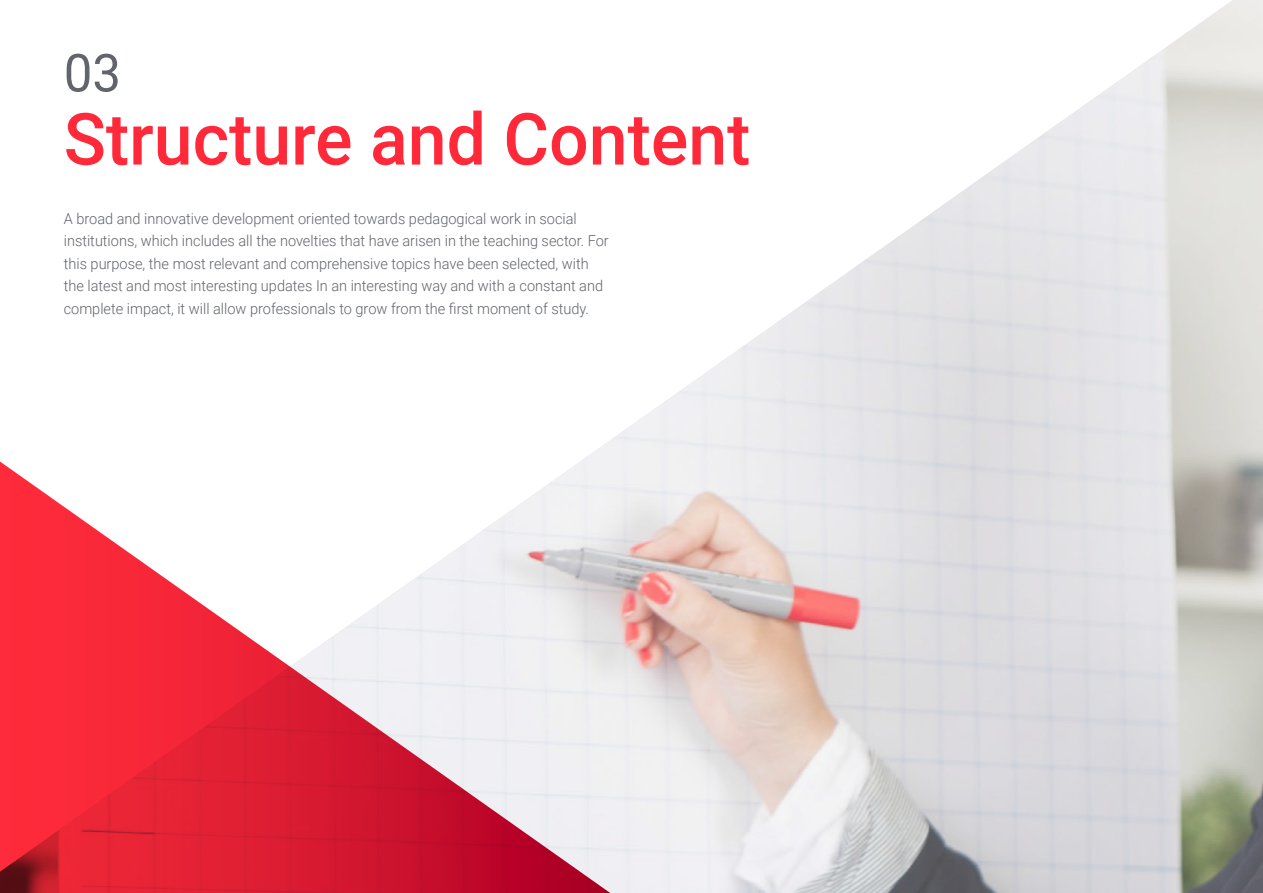
<style>
.page{position:relative;width:1263px;height:893px;background:#fff}
.page>*{position:absolute;margin:0;border:0;box-sizing:border-box;transform-origin:0 0}
.t1{font:500 72px "Roboto";color:#ff293a}
.t2{font:52.5px "Roboto";color:#61646a}
.t3{font:300 15px/22.5px "Roboto";color:#61646a}
</style>
<div class="page">
<img style="left:603px;top:0;width:660px;height:893px">
<svg style="left:0;top:446px;width:640px;height:447px"></svg>
<h2 class="t2" style="left:64px;top:36px;width:59px">03</h2>
<h1 class="t1" style="left:64px;top:89px;width:688px">Structure and Content</h1>
<p class="t3" style="left:64px;top:207px;width:546px">A broad and innovative development oriented towards pedagogical work in social institutions, which includes all the novelties that have arisen in the teaching sector. For this purpose, the most relevant and comprehensive topics have been selected, with the latest and most interesting updates In an interesting way and with a constant and complete impact, it will allow professionals to grow from the first moment of study.</p>
</div>
